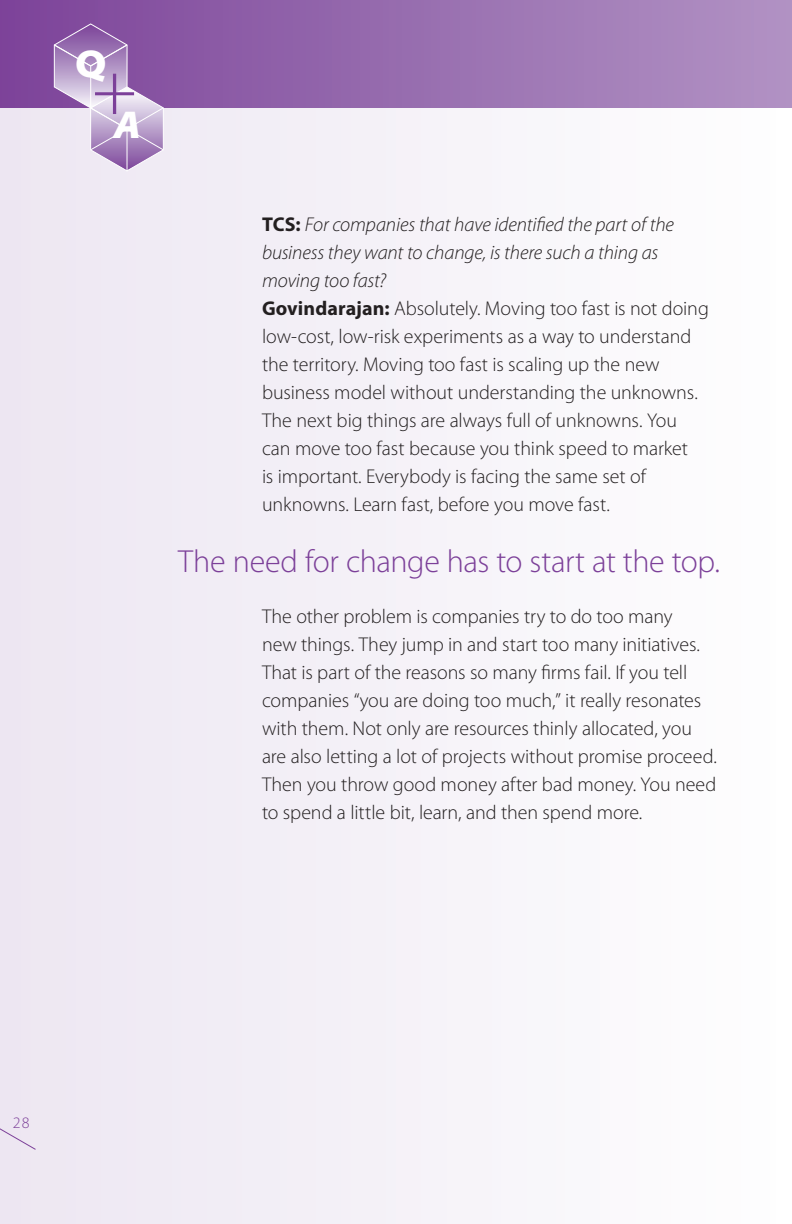
<style>
.page{position:relative;width:792px;height:1224px;background:#fff}
.page>*{position:absolute;margin:0;border:0;box-sizing:border-box;transform-origin:0 0}
.t1{font:900 semi-expanded 39px/60.6px "Myriad Pro";color:#fff}
.t2{font:300 32px "Myriad Pro";letter-spacing:-.01em;color:#7c4099}
.t3{font:300 20px/28px "Myriad Pro";letter-spacing:-.005em;color:#231f20}
.t4{font:300 16px "Myriad Pro";color:#7c4099}
.s1{font-style:italic}
.s2{font-weight:700}
</style>
<div class="page">
<div style="left:0;top:0;width:792px;height:108px;background:linear-gradient(to right,#7c4499,#b193c4)"></div>
<div style="left:0;top:108px;width:792px;height:1116px;background:#f6f2f8"></div>
<svg style="left:53px;top:23px;width:111px;height:147px"></svg>
<svg style="left:0;top:1111px;width:36px;height:40px"></svg>
<h1 class="t1" style="left:92px;top:32px;width:51px;text-indent:-17px">Q<br><span class="s1">A</span><sup>+</sup></h1>
<p class="t3" style="left:262px;top:210px;width:448px"><span class="s2">TCS:</span> <span class="s1">For companies that have identified the part of the business they want to change, is there such a thing as moving too fast?<br></span><span class="s2">Govindarajan:</span> Absolutely. Moving too fast is not doing low-cost, low-risk experiments as a way to understand the territory. Moving too fast is scaling up the new business model without understanding the unknowns.<br>The next big things are always full of unknowns. You can move too fast because you think speed to market<br>is important. Everybody is facing the same set of unknowns. Learn fast, before you move fast.</p>
<h2 class="t2" style="left:178px;top:542px;width:543px">The need for change has to start at the top.</h2>
<p class="t3" style="left:262px;top:602px;width:457px">The other problem is companies try to do too many<br>new things. They jump in and start too many initiatives.<br>That is part of the reasons so many firms fail. If you tell companies “you are doing too much,” it really resonates with them. Not only are resources thinly allocated, you are also letting a lot of projects without promise proceed.<br>Then you throw good money after bad money. You need to spend a little bit, learn, and then spend more.</p>
<p class="t4" style="left:13px;top:1113px;width:19px">28</p>
</div>
